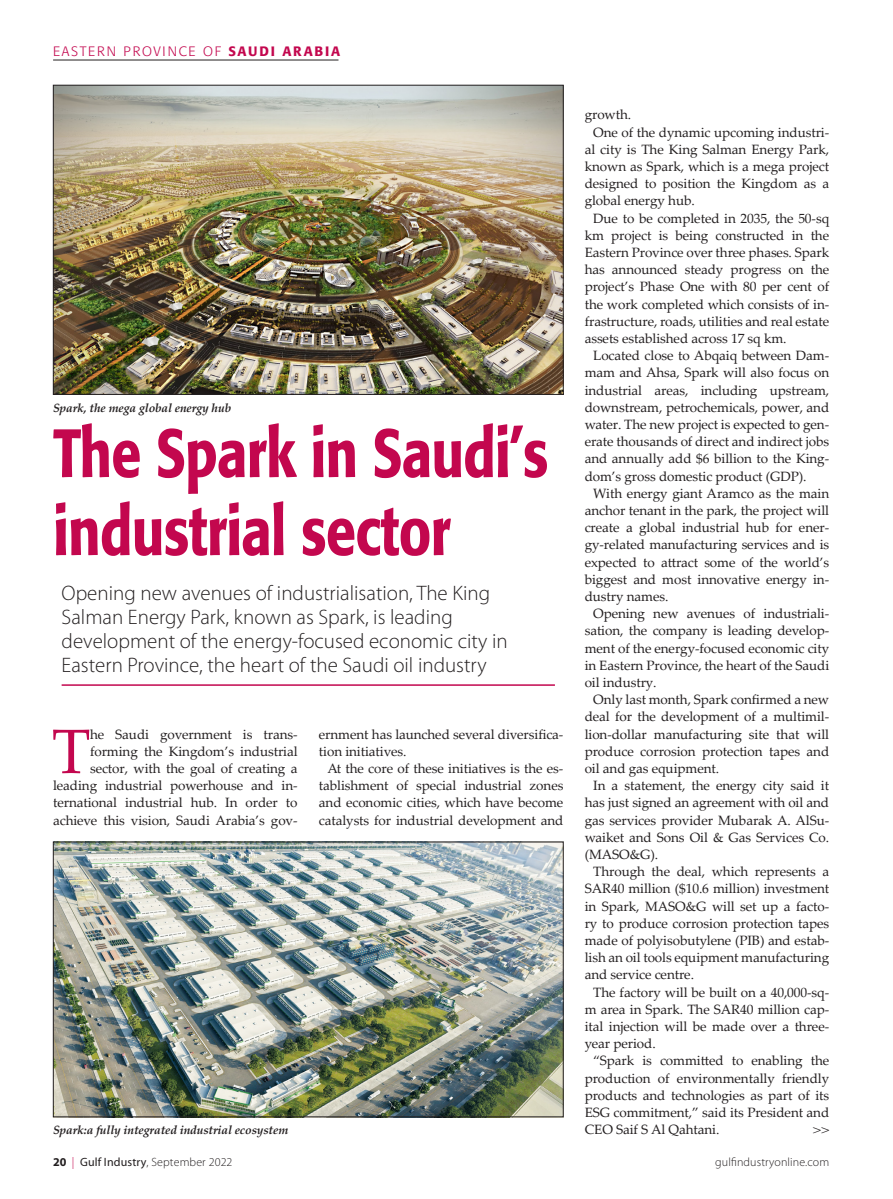
<style>
.page{position:relative;width:893px;height:1199px;background:#fff}
.page>*{position:absolute;margin:0;border:0;box-sizing:border-box;transform-origin:0 0}
.Headline_45{font:500 67.5px/78px "Formata";letter-spacing:-.015em;color:#c3074e;scale:.8 1}
.Body_Text_3LDD{font:62.85px "Palatino Linotype";color:#c3074e}
.Standfirst{font:300 21px/24px "Myriad Pro";color:#231f20}
.Body_Text{font:13.5px/17.2px "Palatino Linotype";letter-spacing:-.005em;color:#231f20;text-align:justify}
.Body_Text_3LDD-2{font:13.5px/17.2px "Palatino Linotype";letter-spacing:-.005em;color:#231f20;text-align:right}
.t1{font:300 13.5px "Formata";letter-spacing:.13em;color:#c3074e}
.Turn_Page{font:13.5px "Palatino";color:#231f20}
.t2{font:italic 700 12px "Palatino Linotype";letter-spacing:-.01em;color:#231f20}
.t3{font:300 12px "Myriad Pro";letter-spacing:.01em;color:#231f20}
.s1{font-weight:500}
.s2{font-weight:700}
.s3{color:#c3074e}
.s4{font-weight:400}
</style>
<div class="page">
<hr style="left:53px;top:60px;width:285px;height:1px;background:#231f20">
<img style="left:55px;top:87px;width:506px;height:306px">
<div style="left:53px;top:85px;width:510px;height:310px;border:1px solid #231f20"></div>
<hr style="left:62px;top:684px;width:493px;height:2px;background:#c3074e">
<img style="left:55px;top:844px;width:506px;height:271px">
<div style="left:53px;top:842px;width:510px;height:275px;border:1px solid #231f20"></div>
<p class="t1" style="left:53px;top:43px;width:289px">EASTERN PROVINCE OF <span class="s1">SAUDI ARABIA</span></p>
<p class="t2" style="left:53px;top:399px;width:180px">Spark, the mega global energy hub</p>
<p class="Headline_45" style="left:53px;top:414px;width:621px">The Spark in Saudi’s industrial sector</p>
<p class="Standfirst" style="left:62px;top:580px;width:448px">Opening new avenues of industrialisation, The King Salman Energy Park, known as Spark, is leading development of the energy-focused economic city in Eastern Province, the heart of the Saudi oil industry</p>
<p class="Body_Text_3LDD-2" style="left:53px;top:725px;width:246px">he Saudi government is trans&shy;forming the Kingdom’s industrial sector, with the goal of creating a leading industrial powerhouse and in&shy;ternational industrial hub. In order to achieve this vision, Saudi Arabia’s gov-</p>
<p class="Body_Text_3LDD" style="left:52px;top:707px;width:40px">T</p>
<p class="Body_Text_3LDD-2" style="left:319px;top:725px;width:246px;text-align:left">ernment has launched several diversifica&shy;tion initiatives.</p>
<p class="Body_Text" style="left:319px;top:759px;width:246px;text-indent:9px">At the core of these initiatives is the es&shy;tablishment of special industrial zones and economic cities, which have become catalysts for industrial development and</p>
<p class="t2" style="left:53px;top:1122px;width:237px">Spark:a fully integrated industrial ecosystem</p>
<p class="Body_Text" style="left:585px;top:106px;width:48px">growth.</p>
<p class="Body_Text" style="left:585px;top:123px;width:246px;text-indent:9px">One of the dynamic upcoming industri&shy;al city is The King Salman Energy Park, known as Spark, which is a mega project designed to position the Kingdom as a global energy hub.</p>
<p class="Body_Text" style="left:585px;top:209px;width:246px;text-indent:9px">Due to be completed in 2035, the 50-sq km project is being constructed in the Eastern Province over three phases. Spark has announced steady progress on the project’s Phase One with 80 per cent of the work completed which consists of in&shy;frastructure, roads, utilities and real estate assets established across 17 sq km.</p>
<p class="Body_Text" style="left:585px;top:346px;width:246px;text-indent:9px">Located close to Abqaiq between Dam&shy;mam and Ahsa, Spark will also focus on industrial areas, including upstream, downstream, petrochemicals, power, and water. The new project is expected to gen&shy;erate thousands of direct and indirect jobs and annually add $6 billion to the King&shy;dom’s gross domestic product (GDP).</p>
<p class="Body_Text" style="left:585px;top:484px;width:246px;text-indent:9px">With energy giant Aramco as the main anchor tenant in the park, the project will create a global industrial hub for ener&shy;gy-related manufacturing services and is expected to attract some of the world’s biggest and most innovative energy in&shy;dustry names.</p>
<p class="Body_Text" style="left:585px;top:604px;width:246px;text-indent:9px">Opening new avenues of industriali&shy;sation, the company is leading develop&shy;ment of the energy-focused economic city in Eastern Province, the heart of the Saudi oil industry.</p>
<p class="Body_Text" style="left:585px;top:690px;width:246px;text-indent:9px">Only last month, Spark confirmed a new deal for the development of a multimil&shy;lion-dollar manufacturing site that will produce corrosion protection tapes and oil and gas equipment.</p>
<p class="Body_Text" style="left:585px;top:776px;width:246px;text-indent:9px">In a statement, the energy city said it has just signed an agreement with oil and gas services provider Mubarak A. AlSu&shy;waiket and Sons Oil &amp; Gas Services Co. (MASO&amp;G).</p>
<p class="Body_Text" style="left:585px;top:862px;width:246px;text-indent:9px">Through the deal, which represents a SAR40 million ($10.6 million) investment in Spark, MASO&amp;G will set up a facto&shy;ry to produce corrosion protection tapes made of polyisobutylene (PIB) and estab&shy;lish an oil tools equipment manufacturing and service centre.</p>
<p class="Body_Text" style="left:585px;top:983px;width:246px;text-indent:9px">The factory will be built on a 40,000-sq&shy;m area in Spark. The SAR40 million cap&shy;ital injection will be made over a three&shy;year period.</p>
<p class="Body_Text" style="left:585px;top:1052px;width:246px;text-indent:9px">“Spark is committed to enabling the production of environmentally friendly products and technologies as part of its ESG commitment,” said its President and CEO Saif S Al Qahtani.</p>
<p class="Turn_Page" style="left:813px;top:1118px;width:18px">&gt;&gt;</p>
<p class="t3" style="left:53px;top:1154px;width:181px"><span class="s2">20</span> <span class="s3">|</span> <span class="s4">Gulf Industry</span>, September 2022</p>
<p class="t3" style="left:715px;top:1154px;width:115px">gulfindustryonline.com</p>
</div>
